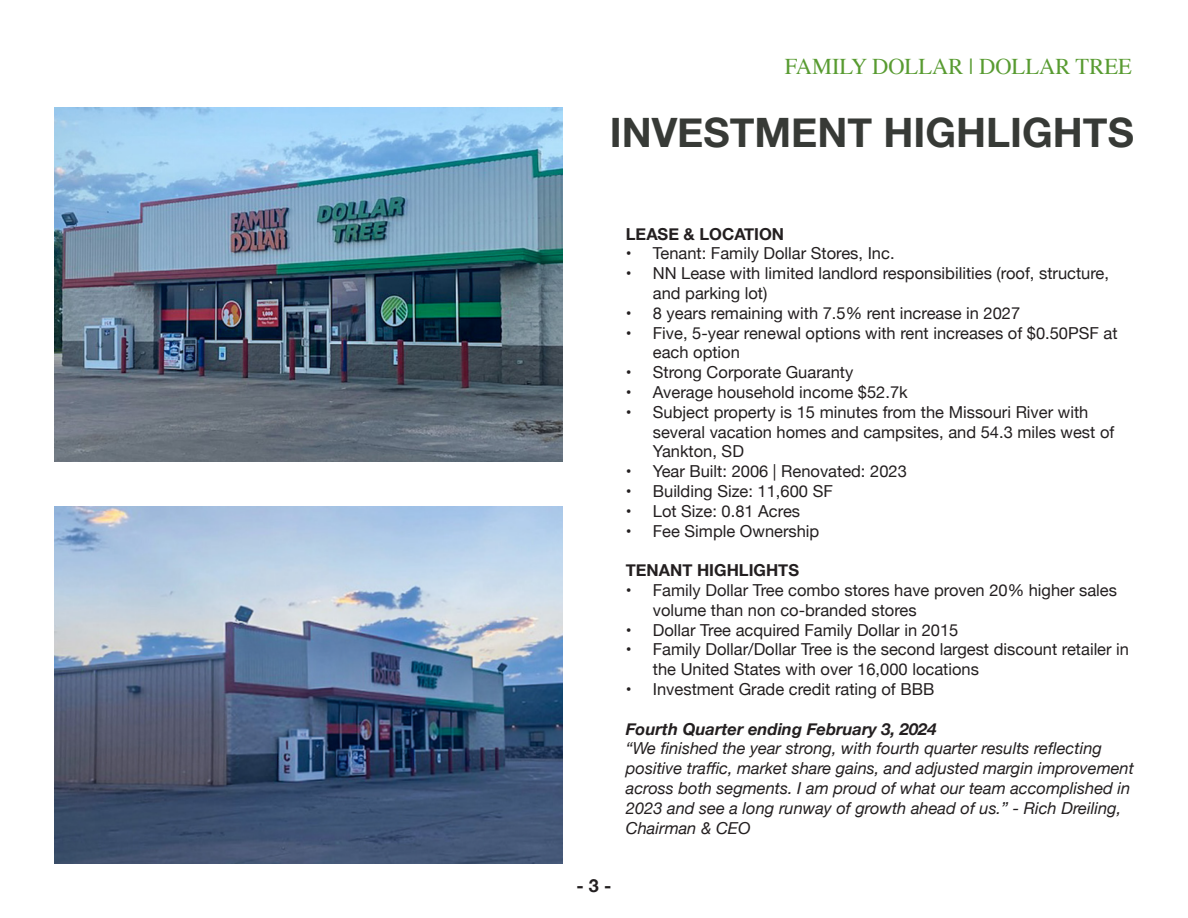
<style>
.page{position:relative;width:1188px;height:918px;background:#fff}
.page>*{position:absolute;margin:0;border:0;box-sizing:border-box;transform-origin:0 0}
.t1{font:700 40.5px "Helvetica Neue";color:#373a36}
.t2{font:22.5px "Times";color:#589b31}
.t3{font:700 18px "Helvetica Neue";color:#231f20}
.t4{font:16.5px/19.8px "Helvetica Neue";color:#231f20}
.t5{font:italic 16.5px/19.8px "Helvetica Neue";color:#231f20}
.t6{font:italic 700 16.5px "Helvetica Neue";color:#231f20}
.t7{font:700 16.5px "Helvetica Neue";color:#231f20}
</style>
<div class="page">
<img style="left:54px;top:108px;width:508px;height:354px">
<img style="left:54px;top:507px;width:508px;height:357px">
<h2 class="t2" style="left:785px;top:46px;width:348px">FAMILY DOLLAR | DOLLAR TREE</h2>
<p class="t1" style="left:610px;top:101px;width:526px">INVESTMENT HIGHLIGHTS</p>
<p class="t7" style="left:626px;top:221px;width:160px">LEASE &amp; LOCATION</p>
<p class="t4" style="left:626px;top:244px;width:270px">• Tenant: Family Dollar Stores, Inc.</p>
<p class="t4" style="left:653px;top:264px;width:458px;text-indent:-27px">• NN Lease with limited landlord responsibilities (roof, structure, and parking lot)</p>
<p class="t4" style="left:626px;top:304px;width:396px">• 8 years remaining with 7.5% rent increase in 2027</p>
<p class="t4" style="left:653px;top:324px;width:466px;text-indent:-27px">• Five, 5-year renewal options with rent increases of $0.50PSF at each option</p>
<p class="t4" style="left:626px;top:363px;width:229px">• Strong Corporate Guaranty</p>
<p class="t4" style="left:626px;top:383px;width:283px">• Average household income $52.7k</p>
<p class="t4" style="left:653px;top:403px;width:463px;text-indent:-27px">• Subject property is 15 minutes from the Missouri River with several vacation homes and campsites, and 54.3 miles west of<br>Yankton, SD</p>
<p class="t4" style="left:626px;top:462px;width:283px">• Year Built: 2006 | Renovated: 2023</p>
<p class="t4" style="left:626px;top:482px;width:208px">• Building Size: 11,600 SF</p>
<p class="t4" style="left:626px;top:502px;width:176px">• Lot Size: 0.81 Acres</p>
<p class="t4" style="left:626px;top:522px;width:195px">• Fee Simple Ownership</p>
<p class="t7" style="left:626px;top:557px;width:175px">TENANT HIGHLIGHTS</p>
<p class="t4" style="left:653px;top:581px;width:466px;text-indent:-27px">• Family Dollar Tree combo stores have proven 20% higher sales volume than non co-branded stores</p>
<p class="t4" style="left:626px;top:621px;width:334px">• Dollar Tree acquired Family Dollar in 2015</p>
<p class="t4" style="left:653px;top:640px;width:478px;text-indent:-27px">• Family Dollar/Dollar Tree is the second largest discount retailer in the United States with over 16,000 locations</p>
<p class="t4" style="left:626px;top:680px;width:310px">• Investment Grade credit rating of BBB</p>
<p class="t6" style="left:626px;top:716px;width:312px">Fourth Quarter ending February 3, 2024</p>
<p class="t5" style="left:626px;top:739px;width:510px">“We finished the year strong, with fourth quarter results reflecting positive traffic, market share gains, and adjusted margin improvement across both segments. I am proud of what our team accomplished in 2023 and see a long runway of growth ahead of us.” - Rich Dreiling, Chairman &amp; CEO</p>
<p class="t3" style="left:577px;top:872px;width:36px">- 3 -</p>
</div>
